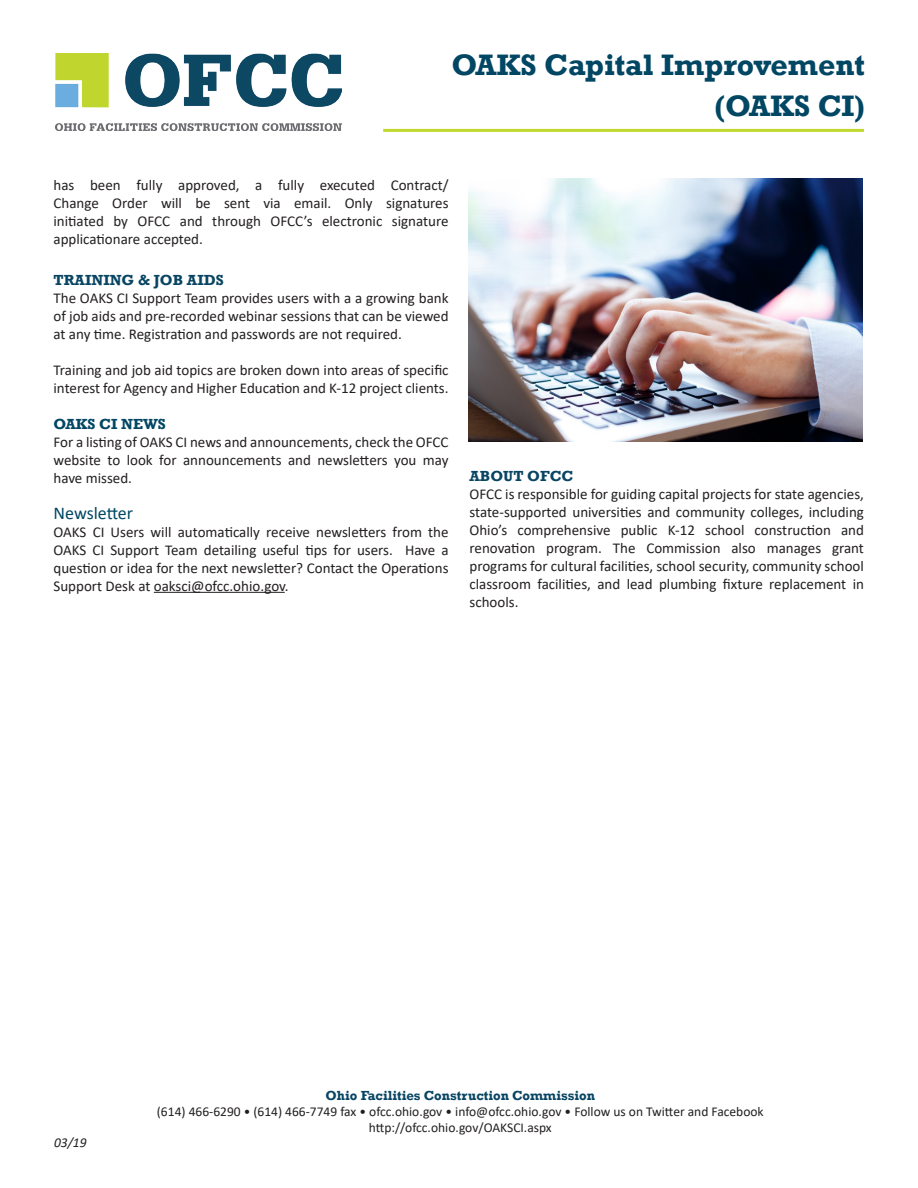
<style>
.page{position:relative;width:918px;height:1188px;background:#fff}
.page>*{position:absolute;margin:0;border:0;box-sizing:border-box;transform-origin:0 0}
.Front_Lower{font:700 30.3px/40.5px "Rockwell";color:#014764;text-align:right}
.t1{font:18px "Calibri";color:#014764}
.t2{font:15px/18px "Calibri";color:#231f20;text-align:justify}
.t3{font:700 15px "Rockwell";color:#084562}
.t4{font:700 15px "Rockwell";color:#014764}
.Body{font:13.5px "Calibri";color:#231f20}
.Body-2{font:700 13.5px "Rockwell";color:#084562}
.t5{font:italic 13.5px "Calibri";color:#231f20}
</style>
<div class="page">
<hr style="left:154px;top:592px;width:131px;height:1px;background:#231f20">
<hr style="left:383px;top:129px;width:481px;height:3px;background:#c1d82f">
<img style="left:56px;top:54px;width:286px;height:76px">
<img style="left:469px;top:179px;width:393px;height:263px">
<p class="Front_Lower" style="left:452px;top:45px;width:415px">OAKS Capital Improvement (OAKS CI)</p>
<p class="t2" style="left:54px;top:176px;width:397px">has been fully approved, a fully executed Contract/ Change Order will be sent via email. Only signatures initiated by OFCC and through OFCC’s electronic signature applicationare accepted.</p>
<p class="t3" style="left:54px;top:271px;width:172px">TRAINING &amp; JOB AIDS</p>
<p class="t2" style="left:54px;top:288px;width:397px">The OAKS CI Support Team provides users with a a growing bank of job aids and pre-recorded webinar sessions that can be viewed at any time. Registration and passwords are not required.</p>
<p class="t2" style="left:54px;top:360px;width:397px">Training and job aid topics are broken down into areas of specific interest for Agency and Higher Education and K-12 project clients.</p>
<p class="t4" style="left:54px;top:415px;width:114px">OAKS CI NEWS</p>
<p class="t2" style="left:54px;top:432px;width:397px">For a listing of OAKS CI news and announcements, check the OFCC website to look for announcements and newsletters you may have missed.</p>
<p class="t1" style="left:54px;top:500px;width:81px">Newsletter</p>
<p class="t2" style="left:54px;top:522px;width:397px">OAKS CI Users will automatically receive newsletters from the OAKS CI Support Team detailing useful tips for users. Have a question or idea for the next newsletter? Contact the Operations Support Desk at oaksci@ofcc.ohio.gov.</p>
<p class="t3" style="left:470px;top:467px;width:105px">ABOUT OFCC</p>
<p class="t2" style="left:470px;top:485px;width:396px">OFCC is responsible for guiding capital projects for state agencies, state-supported universities and community colleges, including Ohio’s comprehensive public K-12 school construction and renovation program. The Commission also manages grant programs for cultural facilities, school security, community school classroom facilities, and lead plumbing fixture replacement in schools.</p>
<p class="t5" style="left:54px;top:1133px;width:34px">03/19</p>
<p class="Body-2" style="left:326px;top:1087px;width:271px">Ohio Facilities Construction Commission</p>
<p class="Body" style="left:157px;top:1102px;width:608px">(614) 466-6290 • (614) 466-7749 fax • ofcc.ohio.gov • info@ofcc.ohio.gov • Follow us on Twitter and Facebook</p>
<p class="Body" style="left:369px;top:1118px;width:184px">http://ofcc.ohio.gov/OAKSCI.aspx</p>
</div>
